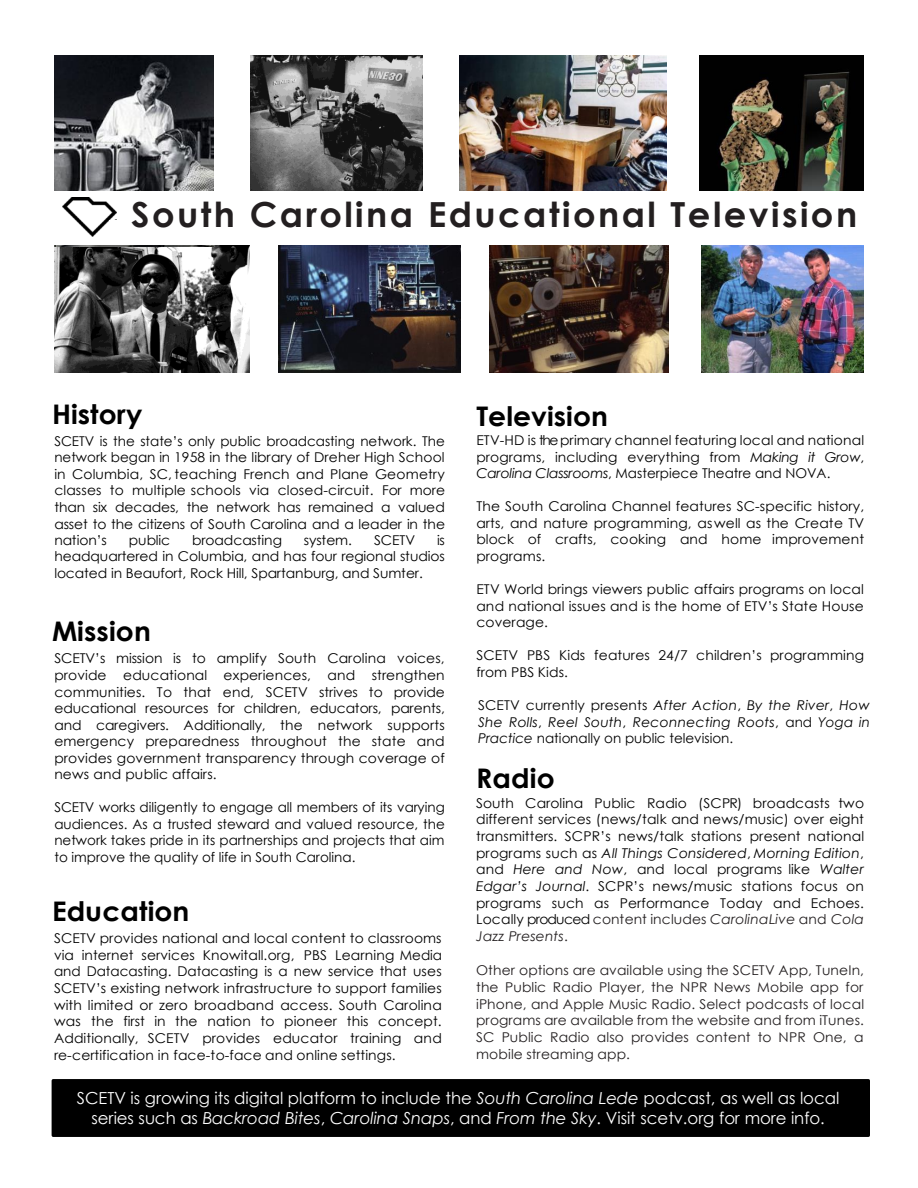
<style>
.page{position:relative;width:918px;height:1188px;background:#fff}
.page>*{position:absolute;margin:0;border:0;box-sizing:border-box;transform-origin:0 0}
.t1{font:700 34.5px "Century Gothic";letter-spacing:.07em;color:#231f20}
.t2{font:700 27px "Century Gothic";letter-spacing:.005em;color:#000;scale:1.04 1}
.t3{font:16.5px/20.1px "Century Gothic";color:#fff;text-align:center}
.t4{font:13.5px/16.5px "Century Gothic";letter-spacing:.005em;color:#000;text-align:justify}
.t5{font:13.5px/16.6px "Century Gothic";letter-spacing:.01em;color:#231f20;text-align:justify}
.t6{font:italic 13.5px/16.6px "Century Gothic";letter-spacing:.01em;color:#000;text-align:justify}
.s1{font-style:italic}
.s2{font-style:normal}
.s3{color:#231f20}
.s4{font-style:italic;color:#231f20}
</style>
<div class="page">
<img style="left:459px;top:56px;width:207px;height:135px">
<img style="left:251px;top:56px;width:172px;height:135px">
<img style="left:279px;top:245px;width:181px;height:127px">
<img style="left:54px;top:245px;width:195px;height:127px">
<img style="left:55px;top:56px;width:158px;height:190px">
<img style="left:701px;top:245px;width:163px;height:127px">
<img style="left:700px;top:56px;width:164px;height:135px">
<img style="left:490px;top:245px;width:179px;height:127px">
<div style="left:55px;top:192px;width:809px;height:53px;background:#fff"></div>
<div style="left:53px;top:1081px;width:815px;height:54px;background:#000"></div>
<div style="left:52px;top:1079px;width:818px;height:58px;border:3px solid #000"></div>
<img style="left:62px;top:197px;width:54px;height:40px">
<div style="left:110px;top:220px;width:15px;height:17px;background:#fff"></div>
<p class="t1" style="left:131px;top:192px;width:728px">South Carolina Educational Television</p>
<p class="t2" style="left:52px;top:396px;width:88px">History</p>
<p class="t4" style="left:54px;top:432px;width:392px">SCETV is the state’s only public broadcasting network. The network began in 1958 in the library of Dreher High School in Columbia, SC, teaching French and Plane Geometry classes to multiple schools via closed-circuit. For more than six decades, the network has remained a valued asset to the citizens of South Carolina and a leader in the nation’s</p>
<p class="t4" style="left:129px;top:531px;width:43px">public</p>
<p class="t4" style="left:192px;top:531px;width:91px">broadcasting</p>
<p class="t4" style="left:304px;top:531px;width:50px">system.</p>
<p class="t4" style="left:374px;top:531px;width:43px">SCETV</p>
<p class="t4" style="left:54px;top:531px;width:392px;text-indent:383px">is headquartered in Columbia, and has four regional studios located in Beaufort, Rock Hill, Spartanburg, and Sumter.</p>
<p class="t2" style="left:52px;top:614px;width:97px">Mission</p>
<p class="t4" style="left:54px;top:650px;width:392px">SCETV’s mission is to amplify South Carolina voices, provide educational experiences, and strengthen communities. To that end, SCETV strives to provide educational resources for children, educators, parents, and caregivers. Additionally, the network supports emergency preparedness throughout the state and provides government transparency through coverage of news and public affairs.</p>
<p class="t4" style="left:54px;top:799px;width:392px">SCETV works diligently to engage all members of its varying audiences. As a trusted steward and valued resource, the network takes pride in its partnerships and projects that aim to improve the quality of life in South Carolina.</p>
<p class="t2" style="left:52px;top:894px;width:134px">Education</p>
<p class="t4" style="left:54px;top:929px;width:390px">SCETV provides national and local content to classrooms via internet services Knowitall.org, PBS Learning Media and Datacasting. Datacasting is a new service that uses SCETV’s existing network infrastructure to support families with limited or zero broadband access. South Carolina was the first in the nation to pioneer this concept.<br>Additionally, SCETV provides educator training and re-certification in face-to-face and online settings.</p>
<p class="t2" style="left:476px;top:399px;width:128px">Television</p>
<p class="t4" style="left:476px;top:431px;width:390px">ETV-HD is theprimary channel featuring local and national programs, including everything from <span class="s1">Making it Grow</span>, <span class="s1">Carolina Classrooms</span>, Masterpiece Theatre and NOVA.</p>
<p class="t4" style="left:476px;top:498px;width:389px">The South Carolina Channel features SC-specific history, arts, and nature programming, aswell as the Create TV block of crafts, cooking and home improvement programs.</p>
<p class="t4" style="left:476px;top:580px;width:389px">ETV World brings viewers public affairs programs on local and national issues and is the home of ETV’s State House coverage.</p>
<p class="t4" style="left:476px;top:647px;width:389px">SCETV PBS Kids features 24/7 children’s programming from PBS Kids.</p>
<p class="t6" style="left:478px;top:696px;width:394px"><span class="s2">SCETV currently presents</span> After Action<span class="s2">,</span> By the River<span class="s2">,</span> How She Rolls<span class="s2">,</span> Reel South<span class="s2">,</span> Reconnecting Roots<span class="s2">, and</span> Yoga in Practice <span class="s2">nationally on public television.</span></p>
<p class="t2" style="left:476px;top:761px;width:77px">Radio</p>
<p class="t4" style="left:476px;top:794px;width:390px">South Carolina Public Radio (SCPR) broadcasts two different services (news/talk and news/music) over eight transmitters. SCPR’s news/talk stations present national programs such as <span class="s1">All Things Considered</span>, <span class="s1">Morning Edition</span>, and <span class="s1">Here and Now</span>, and local programs like <span class="s1">Walter Edgar’s Journal</span>. SCPR’s news/music stations focus on programs such as Performance Today and Echoes.<br>Locally produced <span class="s3">content includes</span> <span class="s4">CarolinaLive</span> <span class="s3">and</span> <span class="s4">Cola Jazz Presents</span><span class="s3">.</span></p>
<p class="t5" style="left:476px;top:961px;width:390px">Other options are available using the SCETV App, TuneIn, the Public Radio Player, the NPR News Mobile app for iPhone, and Apple Music Radio. Select podcasts of local programs are available from the website and from iTunes.<br>SC Public Radio also provides content to NPR One, a mobile streaming app.</p>
<p class="t3" style="left:77px;top:1087px;width:764px">SCETV is growing its digital platform to include the <span class="s1">South Carolina Lede</span> podcast, as well as local series such as <span class="s1">Backroad Bites</span>, <span class="s1">Carolina Snaps</span>, and <span class="s1">From the Sky</span>. Visit scetv.org for more info.</p>
</div>
